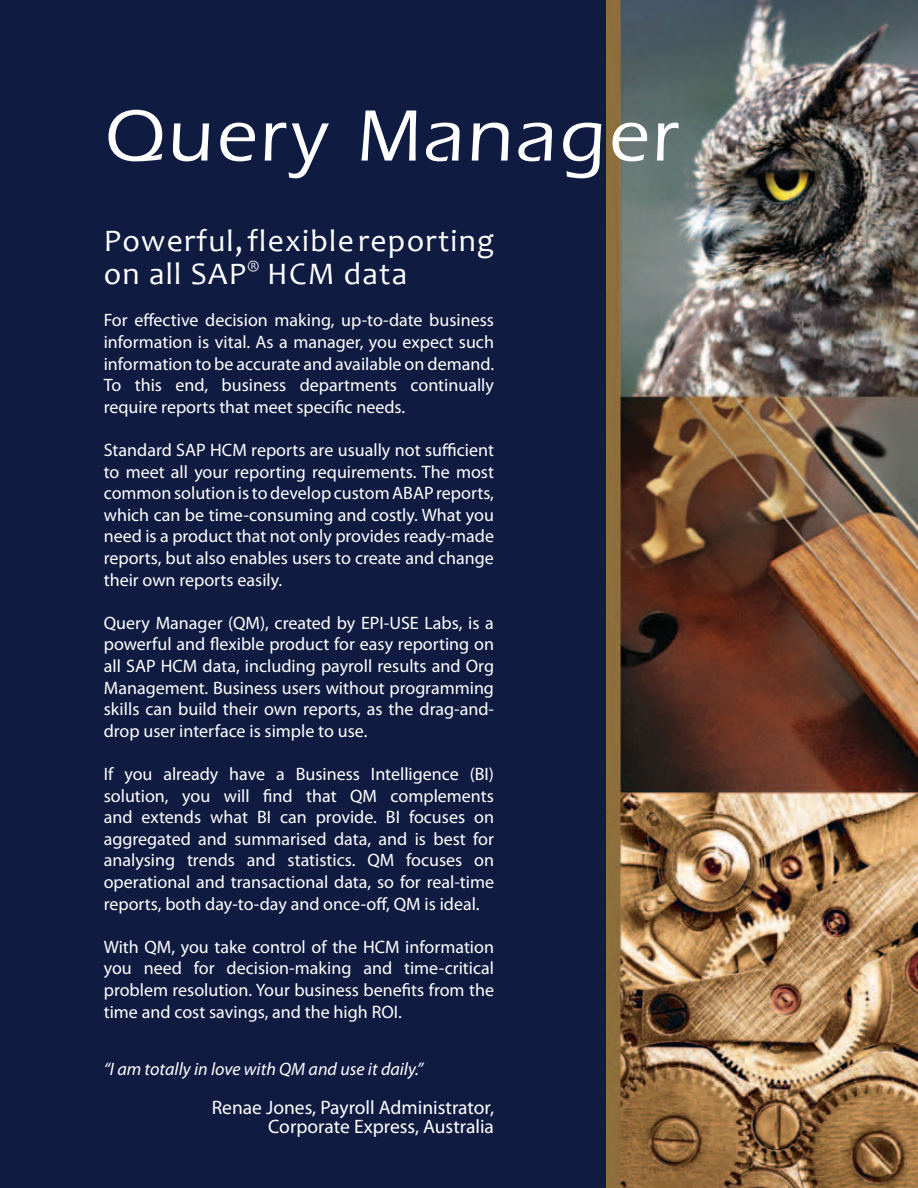
<style>
.page{position:relative;width:918px;height:1188px;background:#101b42}
.page>*{position:absolute;margin:0;border:0;box-sizing:border-box;transform-origin:0 0}
.t1{font:500 75px "ITC Eras Std";letter-spacing:.05em;color:#fff}
.t2{font:31.5px/33px "Candara";letter-spacing:.04em;color:#fff}
.t3{font:19.5px/19.5px "Myriad Pro";color:#fff;text-align:right}
.t4{font:18px/21.6px "Myriad Pro";color:#fff;text-align:justify}
.t5{font:italic 18px "Myriad Pro";color:#fff}
</style>
<div class="page">
<img style="left:607px;top:0;width:311px;height:1188px">
<h1 class="t1" style="left:104px;top:94px;width:576px">Query Manager</h1>
<h2 class="t2" style="left:104px;top:224px;width:392px">Powerful, flexible reporting on all SAP<sup>®</sup> HCM data</h2>
<p class="t4" style="left:104px;top:309px;width:392px">For effective decision making, up-to-date business information is vital. As a manager, you expect such information to be accurate and available on demand.<br>To this end, business departments continually require reports that meet specific needs.</p>
<p class="t4" style="left:104px;top:439px;width:392px">Standard SAP HCM reports are usually not sufficient to meet all your reporting requirements. The most common solution is to develop custom ABAP reports, which can be time-consuming and costly. What you need is a product that not only provides ready-made reports, but also enables users to create and change their own reports easily.</p>
<p class="t4" style="left:104px;top:612px;width:392px">Query Manager (QM), created by EPI-USE Labs, is a powerful and flexible product for easy reporting on all SAP HCM data, including payroll results and Org Management. Business users without programming skills can build their own reports, as the drag-and&shy;drop user interface is simple to use.</p>
<p class="t4" style="left:104px;top:763px;width:392px">If you already have a Business Intelligence (BI) solution, you will find that QM complements and extends what BI can provide. BI focuses on aggregated and summarised data, and is best for analysing trends and statistics. QM focuses on operational and transactional data, so for real-time reports, both day-to-day and once-off, QM is ideal.</p>
<p class="t4" style="left:104px;top:936px;width:392px">With QM, you take control of the HCM information you need for decision-making and time-critical problem resolution. Your business benefits from the time and cost savings, and the high ROI.</p>
<p class="t5" style="left:104px;top:1057px;width:321px">“I am totally in love with QM and use it daily.”</p>
<p class="t3" style="left:212px;top:1097px;width:284px">Renae Jones, Payroll Administrator,<br>Corporate Express, Australia</p>
</div>
